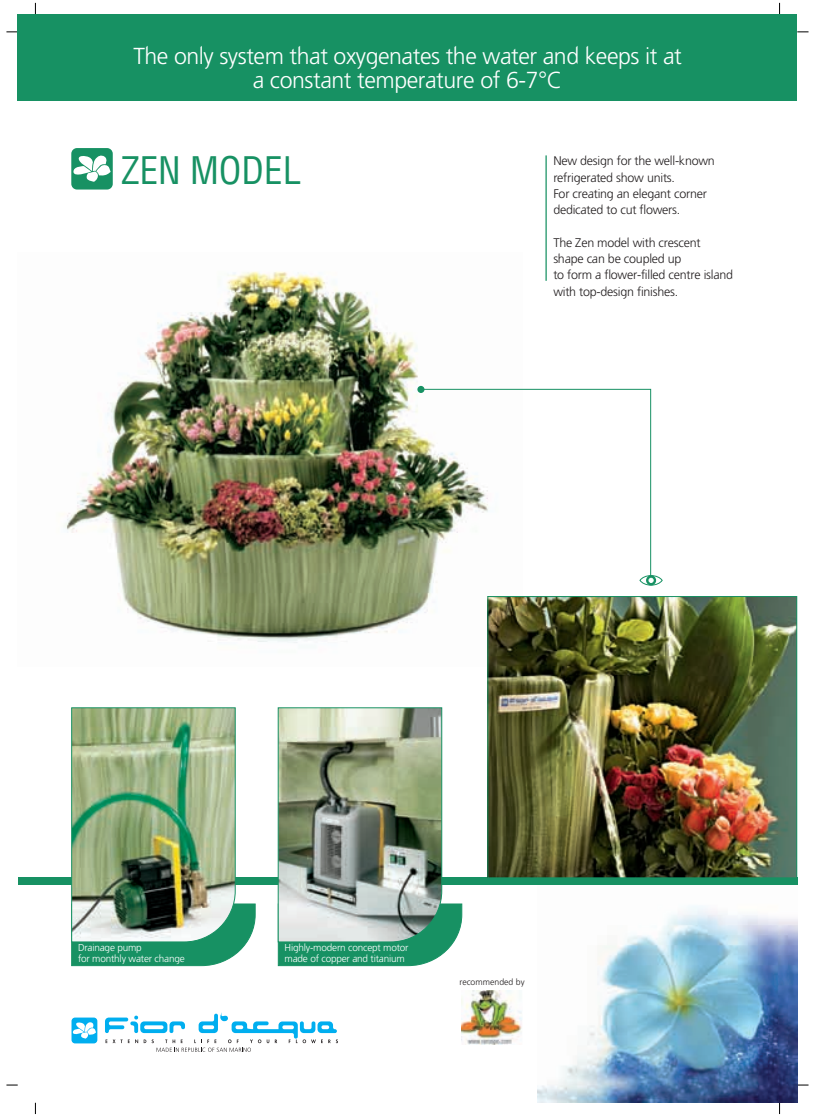
<style>
.page{position:relative;width:815px;height:1117px;background:#fff}
.page>*{position:absolute;margin:0;border:0;box-sizing:border-box;transform-origin:0 0}
.t1{font:condensed 37px "Helvetica";color:#179163}
.t2{font:300 23.12px/23.1px "Freeway";letter-spacing:-.02em;color:#fff;text-align:center}
.t3{font:300 12.5px/16.2px "Freeway";letter-spacing:-.02em;color:#231f20}
.t4{font:300 10px/11.5px "Freeway";letter-spacing:-.02em;color:#fff}
.t5{font:300 8.75px "Freeway";color:#231f20}
</style>
<div class="page">
<svg style="left:6px;top:1084px;width:12px;height:1px"></svg>
<svg style="left:6px;top:32px;width:12px;height:1px"></svg>
<img style="left:62px;top:271px;width:426px;height:395px">
<svg style="left:71px;top:903px;width:185px;height:62px;background:#319d74"></svg>
<svg style="left:278px;top:903px;width:184px;height:62px;background:#309c73"></svg>
<img style="left:537px;top:884px;width:260px;height:218px">
<div style="left:18px;top:877px;width:779px;height:7px;background:#179163"></div>
<div style="left:18px;top:14px;width:779px;height:86px;background:#179163"></div>
<img style="left:71px;top:707px;width:165px;height:235px">
<img style="left:278px;top:707px;width:164px;height:235px">
<hr style="left:545px;top:155px;width:2px;height:126px;background:#179163">
<div style="left:71px;top:148px;width:42px;height:41px;background:#179163;border-radius:6px"></div>
<svg style="left:73px;top:155px;width:38px;height:27px"></svg>
<div style="left:72px;top:1017px;width:25px;height:26px;background:#00aeef;border-radius:4px"></div>
<svg style="left:72px;top:1022px;width:24px;height:16px"></svg>
<svg style="left:105px;top:1012px;width:233px;height:39px"></svg>
<img style="left:490px;top:598px;width:305px;height:277px">
<div style="left:488px;top:596px;width:309px;height:281px;border:1px solid #179163"></div>
<svg style="left:422px;top:388px;width:229px;height:188px"></svg>
<div style="left:417px;top:386px;width:7px;height:7px;background:#179163;border-radius:50%"></div>
<div style="left:640px;top:575px;width:23px;height:10px;border:1px solid #179163;border-radius:50%"></div>
<svg style="left:646px;top:575px;width:10px;height:10px"></svg>
<svg style="left:649px;top:577px;width:5px;height:5px"></svg>
<img style="left:462px;top:990px;width:60px;height:53px">
<h2 class="t2" style="left:133px;top:47px;width:550px">The only system that oxygenates the water and keeps it at a constant temperature of 6-7 C</h2>
<h1 class="t1" style="left:121px;top:156px;width:182px">ZEN MODEL</h1>
<p class="t3" style="left:553px;top:154px;width:163px">New design for the well-known refrigerated show units.<br>For creating an elegant corner dedicated to cut flowers.</p>
<p class="t3" style="left:553px;top:235px;width:181px">The Zen model with crescent shape can be coupled up<br>to form a flower-filled centre island with top-design finishes.</p>
<p class="t4" style="left:78px;top:942px;width:108px">Drainage pump<br>for monthly water change</p>
<p class="t4" style="left:285px;top:942px;width:126px">Highly-modern concept motor made of copper and titanium</p>
<p class="t5" style="left:459px;top:978px;width:67px">recommended by</p>
</div>
